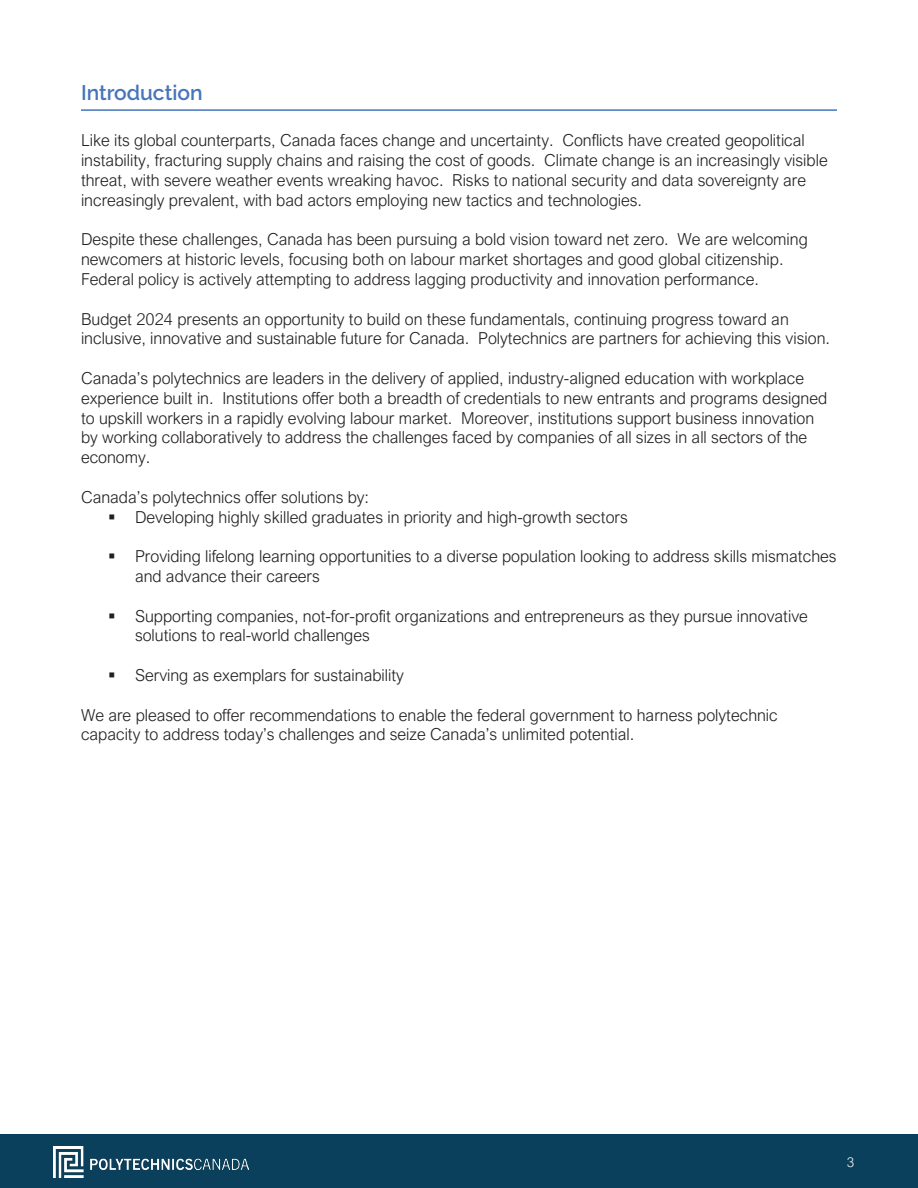
<style>
.page{position:relative;width:918px;height:1188px;background:#fff}
.page>*{position:absolute;margin:0;border:0;box-sizing:border-box;transform-origin:0 0}
.t1{font:600 21px "Raleway";color:#4775ba}
.t2{font:300 16.5px/19.8px "Arial Nova";color:#231f20}
.t3{font:300 13.5px "Arial Nova";color:#fff}
</style>
<div class="page">
<div style="left:0;top:1134px;width:918px;height:54px;background:#0a405c"></div>
<hr style="left:81px;top:109px;width:756px;height:2px;background:#4675bb">
<img style="left:53px;top:1146px;width:196px;height:31px">
<p class="t1" style="left:81px;top:81px;width:123px">Introduction</p>
<p class="t2" style="left:81px;top:131px;width:748px">Like its global counterparts, Canada faces change and uncertainty. Conflicts have created geopolitical instability, fracturing supply chains and raising the cost of goods. Climate change is an increasingly visible threat, with severe weather events wreaking havoc. Risks to national security and data sovereignty are increasingly prevalent, with bad actors employing new tactics and technologies.</p>
<p class="t2" style="left:81px;top:230px;width:728px">Despite these challenges, Canada has been pursuing a bold vision toward net zero. We are welcoming newcomers at historic levels, focusing both on labour market shortages and good global citizenship.<br>Federal policy is actively attempting to address lagging productivity and innovation performance.</p>
<p class="t2" style="left:81px;top:309px;width:751px">Budget 2024 presents an opportunity to build on these fundamentals, continuing progress toward an inclusive, innovative and sustainable future for Canada. Polytechnics are partners for achieving this vision.</p>
<p class="t2" style="left:81px;top:368px;width:748px">Canada’s polytechnics are leaders in the delivery of applied, industry-aligned education with workplace experience built in. Institutions offer both a breadth of credentials to new entrants and programs designed to upskill workers in a rapidly evolving labour market. Moreover, institutions support business innovation by working collaboratively to address the challenges faced by companies of all sizes in all sectors of the economy.</p>
<p class="t2" style="left:81px;top:487px;width:290px">Canada’s polytechnics offer solutions by:</p>
<p class="t2" style="left:135px;top:507px;width:494px">Developing highly skilled graduates in priority and high-growth sectors</p>
<p class="t2" style="left:135px;top:546px;width:703px">Providing lifelong learning opportunities to a diverse population looking to address skills mismatches and advance their careers</p>
<p class="t2" style="left:135px;top:606px;width:674px">Supporting companies, not-for-profit organizations and entrepreneurs as they pursue innovative solutions to real-world challenges</p>
<p class="t2" style="left:135px;top:665px;width:270px">Serving as exemplars for sustainability</p>
<p class="t2" style="left:81px;top:705px;width:698px">We are pleased to offer recommendations to enable the federal government to harness polytechnic capacity to address today’s challenges and seize Canada’s unlimited potential.</p>
<p class="t3" style="left:847px;top:1154px;width:9px">3</p>
</div>
